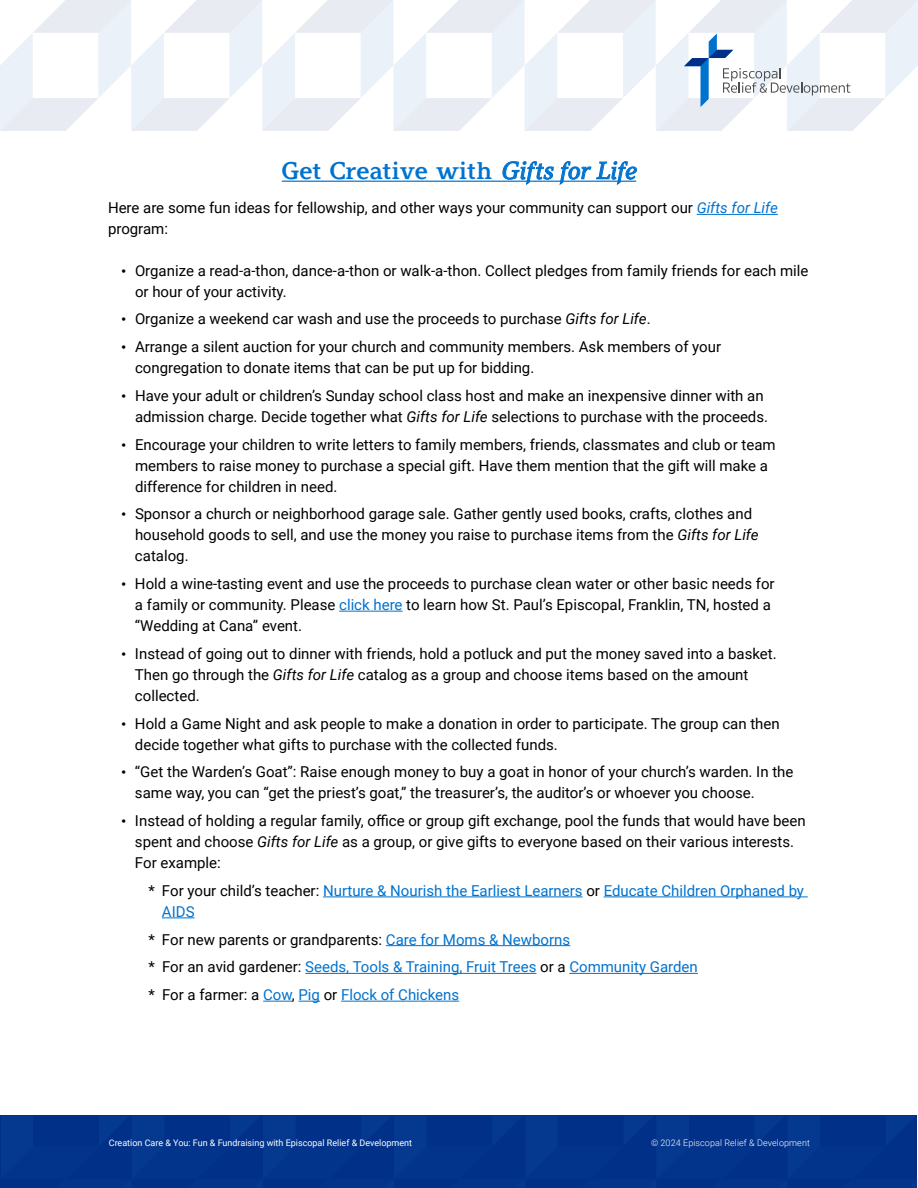
<style>
.page{position:relative;width:918px;height:1188px;background:#fff}
.page>*{position:absolute;margin:0;border:0;box-sizing:border-box;transform-origin:0 0}
.t1{font:700 24px "Argesta Text";color:#0072ce}
.t2{font:15px/21px "Roboto";color:#000}
.t3{font:15px/27.8px "Roboto";color:#0072ce}
.t4{font:9px "Roboto";color:#fff}
.t5{font:300 9px "Roboto";letter-spacing:.01em;color:#fff}
.s1{font-weight:400;font-style:italic}
.s2{font-style:italic;color:#0072ce}
.s3{font-family:"Source Serif Pro"}
.s4{font-style:italic}
.s5{color:#0072ce}
.s6{color:#000}
</style>
<div class="page">
<div style="left:1px;top:1116px;width:917px;height:72px;background:#03348c"></div>
<svg style="left:0;top:0;width:918px;height:131px"></svg>
<hr style="left:282px;top:181px;width:354px;height:1px;background:#0072ce">
<hr style="left:697px;top:214px;width:81px;height:1px;background:#0072ce">
<hr style="left:339px;top:611px;width:64px;height:1px;background:#0072ce">
<hr style="left:323px;top:897px;width:260px;height:1px;background:#0072ce">
<hr style="left:604px;top:897px;width:204px;height:1px;background:#0072ce">
<hr style="left:162px;top:918px;width:33px;height:1px;background:#0072ce">
<hr style="left:386px;top:945px;width:184px;height:1px;background:#0072ce">
<hr style="left:305px;top:973px;width:231px;height:1px;background:#0072ce">
<hr style="left:569px;top:973px;width:129px;height:1px;background:#0072ce">
<svg style="left:263px;top:1001px;width:29px;height:1px"></svg>
<svg style="left:299px;top:1001px;width:21px;height:1px"></svg>
<hr style="left:341px;top:1001px;width:118px;height:1px;background:#0072ce">
<h1 class="t1" style="left:282px;top:156px;width:356px">Get Creative with <span class="s1">Gifts for Life</span></h1>
<p class="t2" style="left:108px;top:197px;width:671px">Here are some fun ideas for fellowship, and other ways your community can support our <span class="s2">Gifts for Life </span>program:</p>
<p class="t2" style="left:135px;top:259px;width:675px;text-indent:-14px"><span class="s3">•</span> Organize a read-a-thon, dance-a-thon or walk-a-thon. Collect pledges from family friends for each mile or hour of your activity.</p>
<p class="t2" style="left:122px;top:308px;width:531px"><span class="s3">•</span> Organize a weekend car wash and use the proceeds to purchase <span class="s4">Gifts for Life</span>.</p>
<p class="t2" style="left:135px;top:336px;width:588px;text-indent:-14px"><span class="s3">•</span> Arrange a silent auction for your church and community members. Ask members of your congregation to donate items that can be put up for bidding.</p>
<p class="t2" style="left:122px;top:384px;width:648px;text-align:right"><span class="s3">•</span> Have your adult or children’s Sunday school class host and make an inexpensive dinner with an admission charge. Decide together what <span class="s4">Gifts for Life</span> selections to purchase with the proceeds.</p>
<p class="t2" style="left:135px;top:433px;width:642px;text-indent:-14px"><span class="s3">•</span> Encourage your children to write letters to family members, friends, classmates and club or team members to raise money to purchase a special gift. Have them mention that the gift will make a difference for children in need.</p>
<p class="t2" style="left:135px;top:503px;width:625px;text-indent:-13px"><span class="s3">•</span> Sponsor a church or neighborhood garage sale. Gather gently used books, crafts, clothes and household goods to sell, and use the money you raise to purchase items from the <span class="s4">Gifts for Life </span>catalog.</p>
<p class="t2" style="left:135px;top:573px;width:641px;text-indent:-14px"><span class="s3">•</span> Hold a wine-tasting event and use the proceeds to purchase clean water or other basic needs for a family or community. Please <span class="s5">click here</span> to learn how St. Paul’s Episcopal, Franklin, TN, hosted a “Wedding at Cana” event.</p>
<p class="t2" style="left:135px;top:642px;width:643px;text-indent:-14px"><span class="s3">•</span> Instead of going out to dinner with friends, hold a potluck and put the money saved into a basket.<br>Then go through the <span class="s4">Gifts for Life</span> catalog as a group and choose items based on the amount collected.</p>
<p class="t2" style="left:135px;top:712px;width:646px;text-indent:-14px"><span class="s3">•</span> Hold a Game Night and ask people to make a donation in order to participate. The group can then decide together what gifts to purchase with the collected funds.</p>
<p class="t2" style="left:135px;top:761px;width:660px;text-indent:-14px"><span class="s3">•</span> “Get the Warden’s Goat”: Raise enough money to buy a goat in honor of your church’s warden. In the same way, you can “get the priest’s goat,” the treasurer’s, the auditor’s or whoever you choose.</p>
<p class="t2" style="left:135px;top:810px;width:672px;text-indent:-14px"><span class="s3">•</span> Instead of holding a regular family, office or group gift exchange, pool the funds that would have been spent and choose <span class="s4">Gifts for Life</span> as a group, or give gifts to everyone based on their various interests.<br>For example:</p>
<p class="t3" style="left:162px;top:879px;width:644px;line-height:21px;text-indent:-13px"><span class="s6">* For your child’s teacher:</span> Nurture &amp; Nourish the Earliest Learners <span class="s6">or</span> Educate Children Orphaned by<br>AIDS</p>
<p class="t3" style="left:148px;top:925px;width:551px"><span class="s6">* For new parents or grandparents:</span> Care for Moms &amp; Newborns<br><span class="s6">* For an avid gardener:</span> Seeds, Tools &amp; Training, Fruit Trees <span class="s6">or a</span> Community Garden <span class="s6">* For a farmer: a</span> Cow<span class="s6">,</span> Pig <span class="s6">or</span> Flock of Chickens</p>
<p class="t4" style="left:109px;top:1136px;width:305px">Creation Care &amp; You: Fun &amp; Fundraising with Episcopal Relief &amp; Development</p>
<p class="t5" style="left:651px;top:1136px;width:160px">© 2024 Episcopal Relief &amp; Development</p>
</div>
